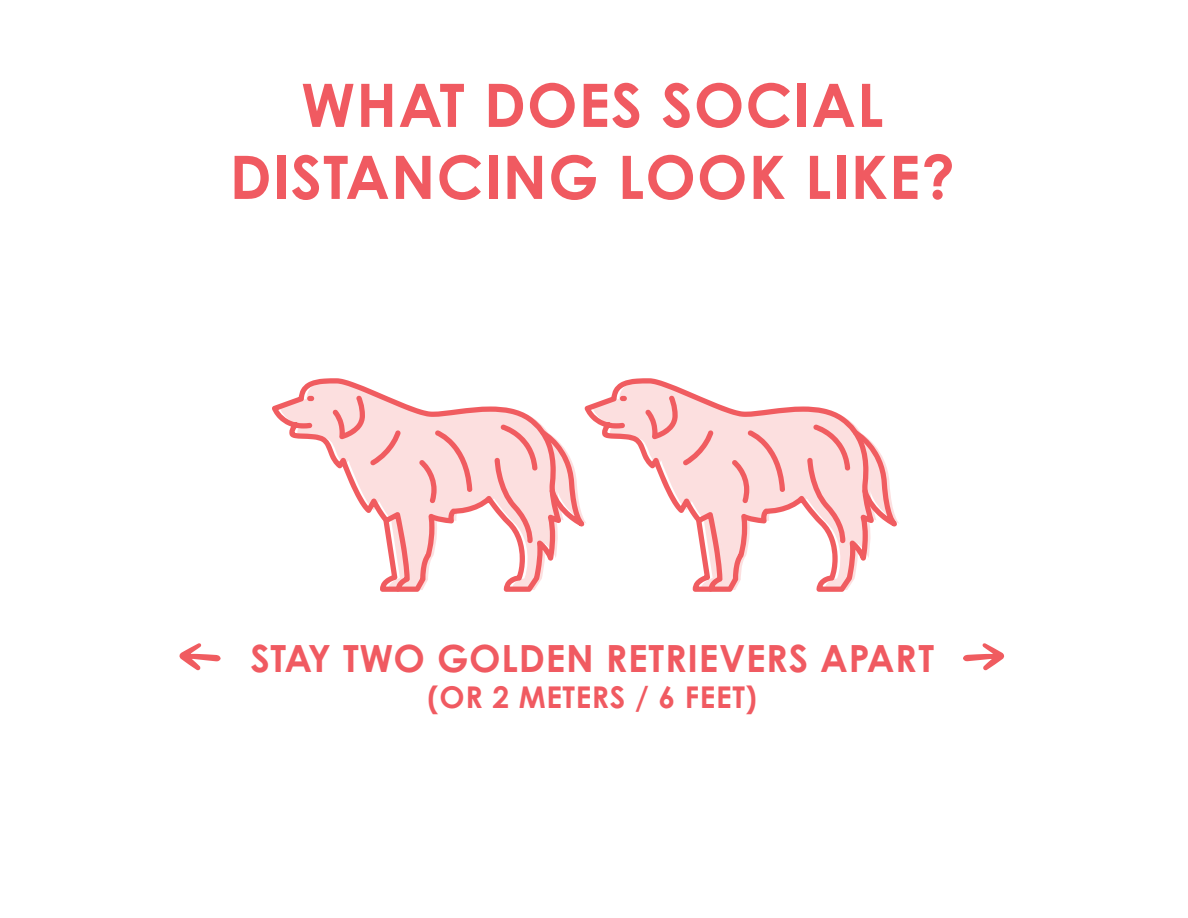
<style>
.page{position:relative;width:1188px;height:918px;background:#fff}
.page>*{position:absolute;margin:0;border:0;box-sizing:border-box;transform-origin:0 0}
.t1{font:700 60px/72px "Century Gothic Pro";letter-spacing:.02em;color:#f05a61;text-align:center}
.t2{font:700 37.5px "Century Gothic Pro";letter-spacing:.02em;color:#f05a61}
.t3{font:700 30px "Century Gothic Pro";letter-spacing:.02em;color:#f05a61}
</style>
<div class="page">
<svg style="left:179px;top:643px;width:42px;height:28px"></svg>
<svg style="left:963px;top:643px;width:42px;height:28px"></svg>
<svg style="left:272px;top:378px;width:268px;height:214px"></svg>
<svg style="left:380px;top:515px;width:32px;height:77px"></svg>
<svg style="left:307px;top:396px;width:7px;height:5px"></svg>
<svg style="left:332px;top:395px;width:69px;height:71px;background:#f9c7c8"></svg>
<svg style="left:495px;top:424px;width:90px;height:166px"></svg>
<svg style="left:419px;top:430px;width:53px;height:73px;background:#facaca"></svg>
<svg style="left:585px;top:378px;width:268px;height:214px"></svg>
<svg style="left:693px;top:515px;width:32px;height:77px"></svg>
<svg style="left:620px;top:396px;width:7px;height:5px"></svg>
<svg style="left:645px;top:395px;width:69px;height:71px;background:#f9c7c8"></svg>
<svg style="left:807px;top:424px;width:92px;height:166px"></svg>
<svg style="left:732px;top:430px;width:53px;height:73px;background:#facaca"></svg>
<p class="t1" style="left:230px;top:68px;width:727px">WHAT DOES SOCIAL<br>DISTANCING LOOK LIKE?</p>
<p class="t2" style="left:250px;top:635px;width:685px">STAY TWO GOLDEN RETRIEVERS APART</p>
<p class="t3" style="left:428px;top:679px;width:331px">(OR 2 METERS / 6 FEET)</p>
</div>
